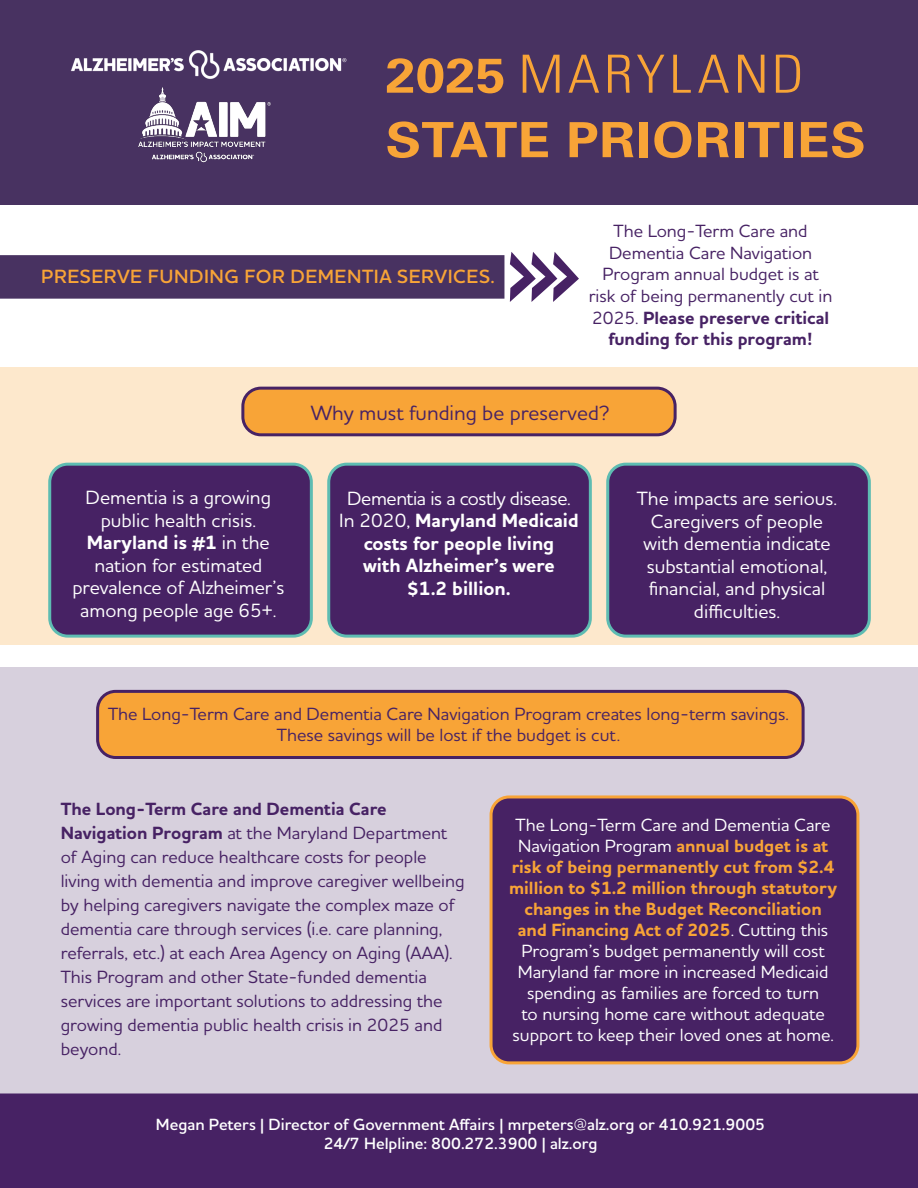
<style>
.page{position:relative;width:918px;height:1188px;background:#fff}
.page>*{position:absolute;margin:0;border:0;box-sizing:border-box;transform-origin:0 0}
.Purple_head{font:300 condensed 52.65px "Univers LT Std";letter-spacing:.07em;color:#f8a437;scale:1.1 1}
.Purple_head-2{font:700 48.6px "Univers LT Std";letter-spacing:.015em;color:#f8a437;scale:1.1 1}
.t1{font:500 21px "Houschka Pro";color:#472264}
.t2{font:500 19.5px/22.5px "Houschka Pro";color:#fff;text-align:center}
.t3{font:700 19.5px "Houschka Pro";color:#fff}
.t4{font:600 19.5px "Houschka Alt Pro";letter-spacing:.03em;color:#f8a437}
.t5{font:500 19.5px "Houschka Pro";letter-spacing:-.02em;color:#fff}
.t6{font:500 18px/24px "Houschka Pro";color:#472264;text-align:center}
.t7{font:500 18px/21px "Houschka Pro";color:#fff;text-align:center}
.t8{font:600 16.5px "Houschka Alt Pro";color:#fff}
.s1{font-weight:700;font-stretch:normal;font-size:48.6px}
.s2{font-weight:700}
.s3{font-weight:500}
.s4{font-weight:700;color:#f8a437}
</style>
<div class="page">
<div style="left:0;top:667px;width:918px;height:471px;background:#d7d0dd"></div>
<div style="left:0;top:367px;width:918px;height:278px;background:#fde8cc"></div>
<div style="left:0;top:1094px;width:918px;height:94px;background:#472264"></div>
<div style="left:329px;top:464px;width:261px;height:172px;background:#472264;border-radius:18px"></div>
<div style="left:327px;top:463px;width:265px;height:175px;border:3px solid #5ebcb2;border-radius:18px"></div>
<div style="left:608px;top:464px;width:261px;height:172px;background:#472264;border-radius:18px"></div>
<div style="left:606px;top:463px;width:265px;height:175px;border:3px solid #5ebcb2;border-radius:18px"></div>
<div style="left:0;top:255px;width:504px;height:44px;background:#483261"></div>
<svg style="left:510px;top:252px;width:69px;height:50px"></svg>
<div style="left:491px;top:797px;width:367px;height:266px;background:#472264;border-radius:18px"></div>
<div style="left:490px;top:795px;width:369px;height:269px;border:3px solid #f8a437;border-radius:18px"></div>
<div style="left:0;top:0;width:918px;height:204px;background:#483261"></div>
<img style="left:71px;top:50px;width:276px;height:22px">
<img style="left:109px;top:66px;width:186px;height:97px">
<div style="left:50px;top:464px;width:261px;height:172px;background:#472264;border-radius:18px"></div>
<div style="left:48px;top:463px;width:265px;height:175px;border:3px solid #5ebcb2;border-radius:18px"></div>
<div style="left:98px;top:691px;width:705px;height:67px;background:#f8a437;border-radius:18px"></div>
<div style="left:96px;top:690px;width:709px;height:69px;border:3px solid #472264;border-radius:18px"></div>
<div style="left:243px;top:388px;width:432px;height:47px;background:#f8a437;border-radius:18px"></div>
<div style="left:241px;top:387px;width:436px;height:49px;border:3px solid #472264;border-radius:18px"></div>
<p class="Purple_head" style="left:386px;top:43px;width:382px"><span class="s1">2025</span> MARYLAND</p>
<p class="Purple_head-2" style="left:386px;top:112px;width:438px">STATE PRIORITIES</p>
<p class="t4" style="left:41px;top:263px;width:455px">PRESERVE FUNDING FOR DEMENTIA SERVICES.</p>
<p class="t6" style="left:589px;top:220px;width:245px;line-height:21.6px">The Long-Term Care and<br>Dementia Care Navigation<br>Program annual budget is at risk of being permanently cut in<br>2025. <span class="s2">Please preserve critical funding for this program!</span></p>
<p class="t1" style="left:311px;top:399px;width:300px">Why must funding be preserved?</p>
<p class="t2" style="left:72px;top:486px;width:214px">Dementia is a growing public health crisis.<br><span class="s2">Maryland is #1</span> in the nation for estimated prevalence of Alzheimer’s among people age 65+.</p>
<p class="t5" style="left:347px;top:485px;width:225px">Dementia is a costly disease.</p>
<p class="t3" style="left:339px;top:508px;width:241px"><span class="s3">In 2020,</span> Maryland Medicaid</p>
<p class="t3" style="left:364px;top:530px;width:192px">costs for people living</p>
<p class="t3" style="left:363px;top:553px;width:193px">with Alzheimer’s were</p>
<p class="t3" style="left:407px;top:575px;width:105px">$1.2 billion.</p>
<p class="t2" style="left:637px;top:487px;width:202px">The impacts are serious.<br>Caregivers of people with dementia indicate substantial emotional, financial, and physical difficulties.</p>
<p class="t6" style="left:108px;top:702px;width:682px">The Long-Term Care and Dementia Care Navigation Program creates long-term savings.</p>
<p class="t6" style="left:277px;top:723px;width:345px">These savings will be lost if the budget is cut.</p>
<p class="t6" style="left:61px;top:797px;width:405px;text-align:left"><span class="s2">The Long-Term Care and Dementia Care Navigation Program</span> at the Maryland Department of Aging can reduce healthcare costs for people living with dementia and improve caregiver wellbeing by helping caregivers navigate the complex maze of dementia care through services (i.e. care planning, referrals, etc.) at each Area Agency on Aging (AAA).<br>This Program and other State-funded dementia services are important solutions to addressing the growing dementia public health crisis in 2025 and beyond.</p>
<p class="t7" style="left:509px;top:814px;width:329px">The Long-Term Care and Dementia Care Navigation Program <span class="s4">annual budget is at risk of being permanently cut from $2.4 million to $1.2 million through statutory changes in the Budget Reconciliation and Financing Act of 2025</span>. Cutting this Program’s budget permanently will cost Maryland far more in increased Medicaid spending as families are forced to turn<br>to nursing home care without adequate support to keep their loved ones at home.</p>
<p class="t8" style="left:156px;top:1113px;width:611px">Megan Peters | Director of Government Affairs | mrpeters@alz.org or 410.921.9005</p>
<p class="t8" style="left:324px;top:1133px;width:275px">24/7 Helpline: 800.272.3900 | alz.org</p>
</div>
